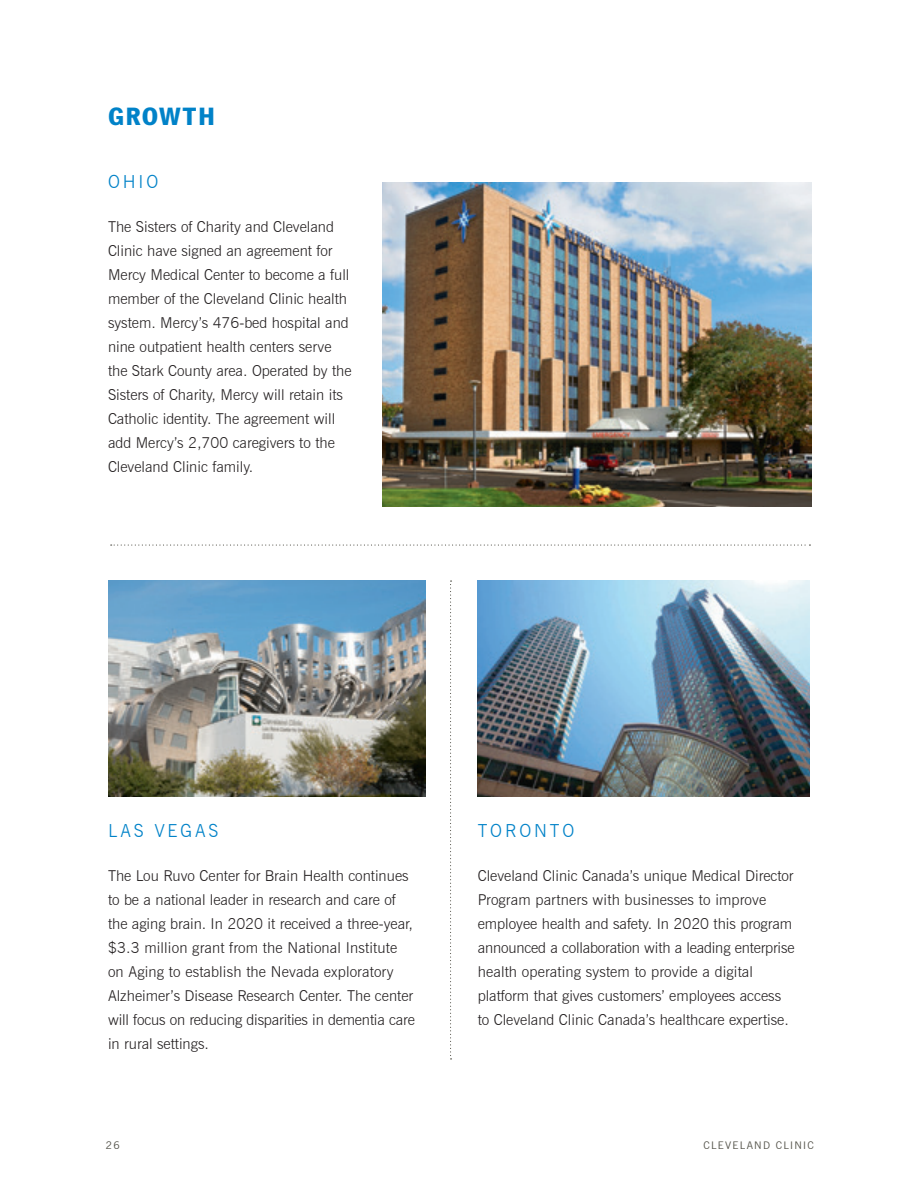
<style>
.page{position:relative;width:918px;height:1188px;background:#fff}
.page>*{position:absolute;margin:0;border:0;box-sizing:border-box;transform-origin:0 0}
.t1{font:900 25.5px "News Gothic LT Std";letter-spacing:.06em;color:#0082c8}
.t2{font:300 18px "News Gothic BT";letter-spacing:.16em;color:#0082c8}
.t3{font:300 15px/24px "News Gothic BT";color:#231f20}
.t4{font:10.5px "News Gothic BT";letter-spacing:.12em;color:#535249}
</style>
<div class="page">
<img style="left:478px;top:581px;width:332px;height:216px">
<img style="left:108px;top:581px;width:317px;height:216px">
<svg style="left:111px;top:544px;width:699px;height:2px"></svg>
<svg style="left:450px;top:581px;width:2px;height:478px"></svg>
<img style="left:382px;top:183px;width:430px;height:324px">
<h1 class="t1" style="left:108px;top:102px;width:108px">GROWTH</h1>
<p class="t2" style="left:108px;top:170px;width:52px">OHIO</p>
<p class="t3" style="left:108px;top:214px;width:245px">The Sisters of Charity and Cleveland Clinic have signed an agreement for Mercy Medical Center to become a full member of the Cleveland Clinic health system. Mercy’s 476-bed hospital and nine outpatient health centers serve the Stark County area. Operated by the Sisters of Charity, Mercy will retain its Catholic identity. The agreement will add Mercy’s 2,700 caregivers to the Cleveland Clinic family.</p>
<p class="t2" style="left:108px;top:820px;width:112px">LAS VEGAS</p>
<p class="t3" style="left:108px;top:864px;width:308px">The Lou Ruvo Center for Brain Health continues to be a national leader in research and care of the aging brain. In 2020 it received a three-year, $3.3 million grant from the National Institute on Aging to establish the Nevada exploratory Alzheimer’s Disease Research Center. The center will focus on reducing disparities in dementia care in rural settings.</p>
<p class="t2" style="left:478px;top:820px;width:98px">TORONTO</p>
<p class="t3" style="left:478px;top:864px;width:318px">Cleveland Clinic Canada’s unique Medical Director Program partners with businesses to improve employee health and safety. In 2020 this program announced a collaboration with a leading enterprise health operating system to provide a digital platform that gives customers’ employees access to Cleveland Clinic Canada’s healthcare expertise.</p>
<p class="t4" style="left:106px;top:1139px;width:15px">26</p>
<p class="t4" style="left:703px;top:1139px;width:112px">CLEVELAND CLINIC</p>
</div>
